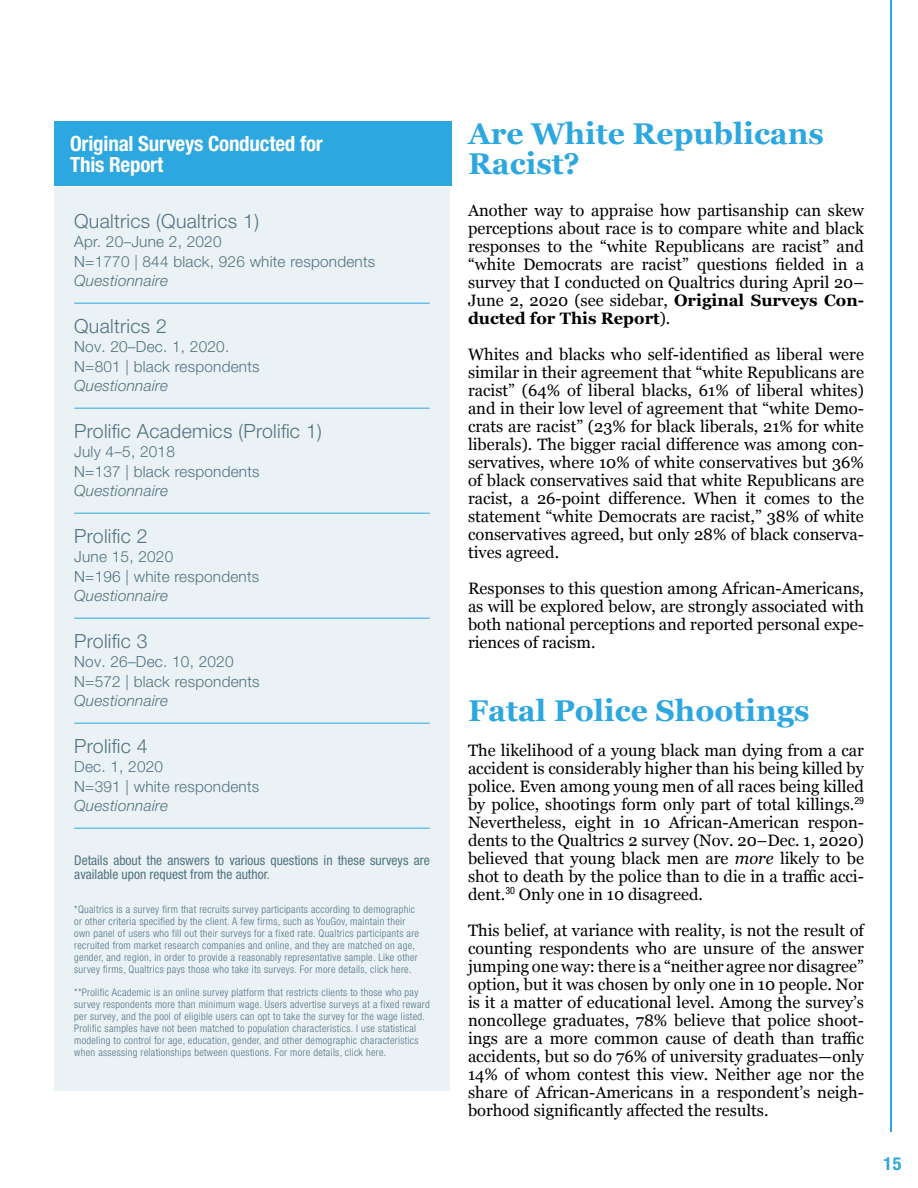
<style>
.page{position:relative;width:918px;height:1188px;background:#fff}
.page>*{position:absolute;margin:0;border:0;box-sizing:border-box;transform-origin:0 0}
.t1{font:700 30px/30px "Georgia";color:#2da7df}
.t2{font:700 condensed 21px/21px "Helvetica Neue LT Pro";letter-spacing:-.01em;color:#fff}
.t3{font:300 19.5px "Helvetica Neue LT Pro";letter-spacing:.015em;color:#527381}
.t4{font:700 condensed 18px "Helvetica Neue LT Pro";color:#2da7df}
.t5{font:16.5px/18px "Georgia";color:#000;text-align:justify}
.t6{font:300 15.3px/19.5px "Helvetica Neue LT Pro";letter-spacing:.015em;color:#527381}
.t7{font:italic 300 15.3px "Helvetica Neue LT Pro";letter-spacing:.015em;color:#527381}
.t8{font:condensed 13.5px/13.5px "Helvetica Neue LT Pro";color:#527381}
.t9{font:300 condensed 10.5px/12px "Helvetica Neue LT Pro";letter-spacing:.03em;color:#527381}
.s1{font-weight:700}
.s2{font-style:italic}
</style>
<div class="page">
<hr style="left:890px;top:0;width:2px;height:1132px;background:#2da7df">
<div style="left:54px;top:187px;width:396px;height:904px;background:#ebf2f6"></div>
<hr style="left:74px;top:303px;width:356px;height:1px;background:#2da7df">
<hr style="left:74px;top:408px;width:356px;height:1px;background:#2da7df">
<hr style="left:74px;top:513px;width:356px;height:1px;background:#2da7df">
<hr style="left:74px;top:618px;width:356px;height:1px;background:#2da7df">
<hr style="left:74px;top:723px;width:356px;height:1px;background:#2da7df">
<hr style="left:74px;top:828px;width:356px;height:1px;background:#2da7df">
<div style="left:54px;top:122px;width:397px;height:64px;background:#2da7df"></div>
<p class="t2" style="left:70px;top:133px;width:254px">Original Surveys Conducted for<br>This Report</p>
<p class="t3" style="left:74px;top:209px;width:186px">Qualtrics (Qualtrics 1)</p>
<p class="t6" style="left:74px;top:232px;width:303px">Apr. 20–June 2, 2020<br>N=1770 | 844 black, 926 white respondents</p>
<p class="t7" style="left:74px;top:272px;width:95px">Questionnaire</p>
<p class="t3" style="left:74px;top:314px;width:94px">Qualtrics 2</p>
<p class="t6" style="left:74px;top:337px;width:187px">Nov. 20–Dec. 1, 2020.<br>N=801 | black respondents</p>
<p class="t7" style="left:74px;top:377px;width:95px">Questionnaire</p>
<p class="t3" style="left:74px;top:419px;width:249px">Prolific Academics (Prolific 1)</p>
<p class="t6" style="left:74px;top:442px;width:187px">July 4–5, 2018<br>N=137 | black respondents</p>
<p class="t7" style="left:74px;top:482px;width:95px">Questionnaire</p>
<p class="t3" style="left:74px;top:524px;width:75px">Prolific 2</p>
<p class="t6" style="left:74px;top:547px;width:187px">June 15, 2020<br>N=196 | white respondents</p>
<p class="t7" style="left:74px;top:587px;width:95px">Questionnaire</p>
<p class="t3" style="left:74px;top:629px;width:75px">Prolific 3</p>
<p class="t6" style="left:74px;top:652px;width:187px">Nov. 26–Dec. 10, 2020<br>N=572 | black respondents</p>
<p class="t7" style="left:74px;top:692px;width:95px">Questionnaire</p>
<p class="t3" style="left:74px;top:734px;width:75px">Prolific 4</p>
<p class="t6" style="left:74px;top:757px;width:187px">Dec. 1, 2020<br>N=391 | white respondents</p>
<p class="t7" style="left:74px;top:797px;width:95px">Questionnaire</p>
<p class="t8" style="left:74px;top:854px;width:357px">Details about the answers to various questions in these surveys are available upon request from the author.</p>
<p class="t9" style="left:74px;top:904px;width:346px">*Qualtrics is a survey firm that recruits survey participants according to demographic or other criteria specified by the client. A few firms, such as YouGov, maintain their own panel of users who fill out their surveys for a fixed rate. Qualtrics participants are recruited from market research companies and online, and they are matched on age, gender, and region, in order to provide a reasonably representative sample. Like other survey firms, Qualtrics pays those who take its surveys. For more details, click here.</p>
<p class="t9" style="left:74px;top:986px;width:357px">**Prolific Academic is an online survey platform that restricts clients to those who pay survey respondents more than minimum wage. Users advertise surveys at a fixed reward per survey, and the pool of eligible users can opt to take the survey for the wage listed.<br>Prolific samples have not been matched to population characteristics. I use statistical modeling to control for age, education, gender, and other demographic characteristics when assessing relationships between questions. For more details, click here.</p>
<h1 class="t1" style="left:468px;top:117px;width:357px">Are White Republicans<br>Racist?</h1>
<p class="t5" style="left:468px;top:201px;width:398px">Another way to appraise how partisanship can skew perceptions about race is to compare white and black responses to the “white Republicans are racist” and “white Democrats are racist” questions fielded in a survey that I conducted on Qualtrics during April 20– June 2, 2020 (see sidebar, <span class="s1">Original Surveys Con&shy;ducted for This Report</span>).</p>
<p class="t5" style="left:468px;top:345px;width:398px">Whites and blacks who self-identified as liberal were similar in their agreement that “white Republicans are racist” (64% of liberal blacks, 61% of liberal whites) and in their low level of agreement that “white Demo&shy;crats are racist” (23% for black liberals, 21% for white liberals). The bigger racial difference was among con&shy;servatives, where 10% of white conservatives but 36% of black conservatives said that white Republicans are racist, a 26-point difference. When it comes to the statement “white Democrats are racist,” 38% of white conservatives agreed, but only 28% of black conserva&shy;tives agreed.</p>
<p class="t5" style="left:468px;top:579px;width:398px">Responses to this question among African-Americans, as will be explored below, are strongly associated with both national perceptions and reported personal expe&shy;riences of racism.</p>
<h1 class="t1" style="left:468px;top:694px;width:343px">Fatal Police Shootings</h1>
<p class="t5" style="left:468px;top:741px;width:398px">The likelihood of a young black man dying from a car accident is considerably higher than his being killed by police. Even among young men of all races being killed by police, shootings form only part of total killings.<sup>29<br></sup>Nevertheless, eight in 10 African-American respon&shy;dents to the Qualtrics 2 survey (Nov. 20–Dec. 1, 2020) believed that young black men are <span class="s2">more</span> likely to be shot to death by the police than to die in a traffic acci&shy;dent.<sup>30</sup> Only one in 10 disagreed.</p>
<p class="t5" style="left:468px;top:921px;width:398px">This belief, at variance with reality, is not the result of counting respondents who are unsure of the answer jumping one way: there is a “neither agree nor disagree” option, but it was chosen by only one in 10 people. Nor is it a matter of educational level. Among the survey’s noncollege graduates, 78% believe that police shoot&shy;ings are a more common cause of death than traffic accidents, but so do 76% of university graduates—only 14% of whom contest this view. Neither age nor the share of African-Americans in a respondent’s neigh&shy;borhood significantly affected the results.</p>
<p class="t4" style="left:883px;top:1153px;width:20px">15</p>
</div>
